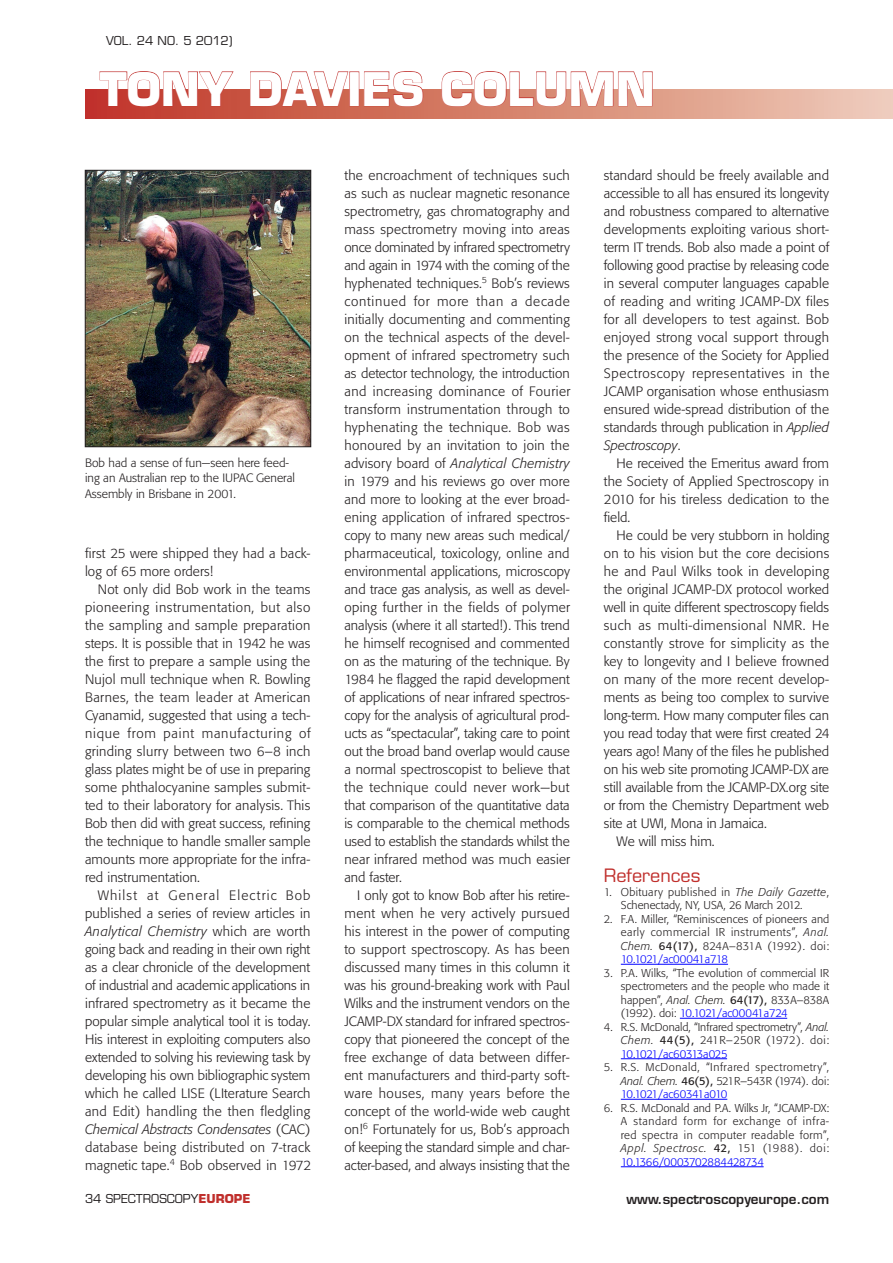
<style>
.page{position:relative;width:893px;height:1263px;background:#fff}
.page>*{position:absolute;margin:0;border:0;box-sizing:border-box;transform-origin:0 0}
.t1{font:700 45px "Eurostile";color:#fff}
.Column_A_head{font:18px "Eurostile";color:#c02f2c}
.Body_indent{font:300 13.5px/18px "Formata BQ";letter-spacing:.005em;color:#231f20;text-align:justify}
.t2{font:600 13.5px "Eurostile";color:#231f20}
.Article_caption_No_N{font:300 12px/15.8px "Formata BQ";color:#231f20}
.t3{font:12px "Eurostile";color:#231f20}
.Body_References{font:300 11.25px/13.5px "Formata BQ";color:#231f20;text-align:justify}
.s1{font-style:italic}
.s2{font-weight:700;color:#c02f2c}
.s3{font-weight:400}
.s4{color:#00f}
</style>
<div class="page">
<div style="left:85px;top:89px;width:808px;height:29px;background:linear-gradient(to right,#be3423,#edccb6)"></div>
<svg style="left:99px;top:71px;width:135px;height:36px"></svg>
<svg style="left:250px;top:71px;width:99px;height:35px"></svg>
<div style="left:349px;top:72px;width:10px;height:34px;border:1px solid #c02f2c"></div>
<svg style="left:364px;top:71px;width:60px;height:36px"></svg>
<svg style="left:441px;top:71px;width:212px;height:36px"></svg>
<svg style="left:892px;top:89px;width:1px;height:29px"></svg>
<hr style="left:621px;top:964px;width:107px;height:1px;background:#00f">
<hr style="left:680px;top:1018px;width:107px;height:1px;background:#00f">
<hr style="left:621px;top:1058px;width:106px;height:1px;background:#00f">
<hr style="left:621px;top:1099px;width:106px;height:1px;background:#00f">
<hr style="left:621px;top:1166px;width:143px;height:1px;background:#00f">
<img style="left:87px;top:172px;width:222px;height:273px">
<div style="left:85px;top:170px;width:226px;height:277px;border:1px solid #231f20"></div>
<p class="t3" style="left:106px;top:33px;width:128px">VOL. 24 NO. 5 2012)</p>
<h1 class="t1" style="left:100px;top:61px;width:556px">TONY DAVIES COLUMN</h1>
<p class="Article_caption_No_N" style="left:85px;top:455px;width:211px">Bob had a sense of fun—seen here feed&shy;ing an Australian rep to the IUPAC General<br>Assembly in Brisbane in 2001.</p>
<p class="Body_indent" style="left:85px;top:544px;width:227px">first 25 were shipped they had a back&shy;log of 65 more orders!</p>
<p class="Body_indent" style="left:85px;top:580px;width:227px;text-indent:13px">Not only did Bob work in the teams pioneering instrumentation, but also the sampling and sample preparation steps. It is possible that in 1942 he was the first to prepare a sample using the Nujol mull technique when R. Bowling Barnes, the team leader at American Cyanamid, suggested that using a tech&shy;nique from paint manufacturing of grinding slurry between two 6–8 inch glass plates might be of use in preparing some phthalocyanine samples submit&shy;ted to their laboratory for analysis. This Bob then did with great success, refining the technique to handle smaller sample amounts more appropriate for the infra&shy;red instrumentation.</p>
<p class="Body_indent" style="left:85px;top:886px;width:228px;text-indent:13px">Whilst at General Electric Bob published a series of review articles in <span class="s1">Analytical Chemistry</span> which are worth going back and reading in their own right as a clear chronicle of the development of industrial and academic applications in infrared spectrometry as it became the popular simple analytical tool it is today.<br>His interest in exploiting computers also extended to solving his reviewing task by developing his own bibliographic system which he called LISE (LIterature Search and Edit) handling the then fledgling <span class="s1">Chemical Abstracts Condensates</span> (CAC) database being distributed on 7-track magnetic tape.<sup>4</sup> Bob observed in 1972</p>
<p class="t3" style="left:85px;top:1191px;width:167px">34 SPECTROSCOPY<span class="s2">EUROPE</span></p>
<p class="Body_indent" style="left:344px;top:166px;width:228px">the encroachment of techniques such as such as nuclear magnetic resonance spectrometry, gas chromatography and mass spectrometry moving into areas once dominated by infrared spectrometry and again in 1974 with the coming of the hyphenated techniques.<sup>5</sup> Bob’s reviews continued for more than a decade initially documenting and commenting on the technical aspects of the devel&shy;opment of infrared spectrometry such as detector technology, the introduction and increasing dominance of Fourier transform instrumentation through to hyphenating the technique. Bob was honoured by an invitation to join the advisory board of <span class="s1">Analytical Chemistry </span>in 1979 and his reviews go over more and more to looking at the ever broad&shy;ening application of infrared spectros&shy;copy to many new areas such medical/ pharmaceutical, toxicology, online and environmental applications, microscopy and trace gas analysis, as well as devel&shy;oping further in the fields of polymer analysis (where it all started!). This trend he himself recognised and commented on as the maturing of the technique. By 1984 he flagged the rapid development of applications of near infrared spectros&shy;copy for the analysis of agricultural prod&shy;ucts as “spectacular”, taking care to point out the broad band overlap would cause a normal spectroscopist to believe that the technique could never work—but that comparison of the quantitative data is comparable to the chemical methods used to establish the standards whilst the near infrared method was much easier and faster.</p>
<p class="Body_indent" style="left:344px;top:886px;width:227px;text-indent:13px">I only got to know Bob after his retire&shy;ment when he very actively pursued his interest in the power of computing to support spectroscopy. As has been discussed many times in this column it was his ground-breaking work with Paul Wilks and the instrument vendors on the JCAMP-DX standard for infrared spectros&shy;copy that pioneered the concept of the free exchange of data between differ&shy;ent manufacturers and third-party soft&shy;ware houses, many years before the concept of the world-wide web caught on!<sup>6</sup> Fortunately for us, Bob’s approach of keeping the standard simple and char&shy;acter-based, and always insisting that the</p>
<p class="Body_indent" style="left:604px;top:166px;width:227px">standard should be freely available and accessible to all has ensured its longevity and robustness compared to alternative developments exploiting various short&shy;term IT trends. Bob also made a point of following good practise by releasing code in several computer languages capable of reading and writing JCAMP-DX files for all developers to test against. Bob enjoyed strong vocal support through the presence of the Society for Applied Spectroscopy representatives in the JCAMP organisation whose enthusiasm ensured wide-spread distribution of the standards through publication in <span class="s1">Applied Spectroscopy</span>.</p>
<p class="Body_indent" style="left:604px;top:454px;width:227px;text-indent:13px">He received the Emeritus award from the Society of Applied Spectroscopy in 2010 for his tireless dedication to the field.</p>
<p class="Body_indent" style="left:604px;top:526px;width:227px;text-indent:13px">He could be very stubborn in holding on to his vision but the core decisions he and Paul Wilks took in developing the original JCAMP-DX protocol worked well in quite different spectroscopy fields such as multi-dimensional NMR. He constantly strove for simplicity as the key to longevity and I believe frowned on many of the more recent develop&shy;ments as being too complex to survive long-term. How many computer files can you read today that were first created 24 years ago! Many of the files he published on his web site promoting JCAMP-DX are still available from the JCAMP-DX.org site or from the Chemistry Department web site at UWI, Mona in Jamaica.</p>
<p class="Body_indent" style="left:617px;top:832px;width:100px">We will miss him.</p>
<p class="Column_A_head" style="left:604px;top:865px;width:98px">References</p>
<p class="Body_References" style="left:621px;top:885px;width:210px;text-indent:-17px">1. Obituary published in <span class="s1">The Daily Gazette</span>,<br>Schenectady, NY, USA, 26 March 2012.</p>
<p class="Body_References" style="left:621px;top:912px;width:210px;text-indent:-17px">2. F.A. Miller, “Reminiscences of pioneers and early commercial IR instruments”, <span class="s1">Anal.<br>Chem.</span> <span class="s3">64(17),</span> 824A–831A (1992). doi:<br><span class="s4">10.1021/ac00041a718</span></p>
<p class="Body_References" style="left:621px;top:966px;width:210px;text-indent:-17px">3. P.A. Wilks, “The evolution of commercial IR spectrometers and the people who made it happen”, <span class="s1">Anal. Chem.</span> <span class="s3">64(17),</span> 833A–838A (1992). doi: <span class="s4">10.1021/ac00041a724</span></p>
<p class="Body_References" style="left:621px;top:1020px;width:210px;text-indent:-17px">4. R.S. McDonald, “Infrared spectrometry”, <span class="s1">Anal.<br>Chem.</span> <span class="s3">44(5),</span> 241R–250R (1972). doi:<br><span class="s4">10.1021/ac60313a025</span></p>
<p class="Body_References" style="left:621px;top:1060px;width:210px;text-indent:-17px">5. R.S. McDonald, “Infrared spectrometry”, <span class="s1">Anal. Chem.</span> <span class="s3">46(5),</span> 521R–543R (1974). doi:<br><span class="s4">10.1021/ac60341a010</span></p>
<p class="Body_References" style="left:621px;top:1101px;width:210px;text-indent:-17px">6. R.S. McDonald and P.A. Wilks Jr, “JCAMP-DX:<br>A standard form for exchange of infra&shy;red spectra in computer readable form”, <span class="s1">Appl. Spectrosc.</span> <span class="s3">42,</span> 151 (1988). doi:<br><span class="s4">10.1366/0003702884428734</span></p>
<p class="t2" style="left:627px;top:1190px;width:204px">www.spectroscopyeurope.com</p>
</div>
